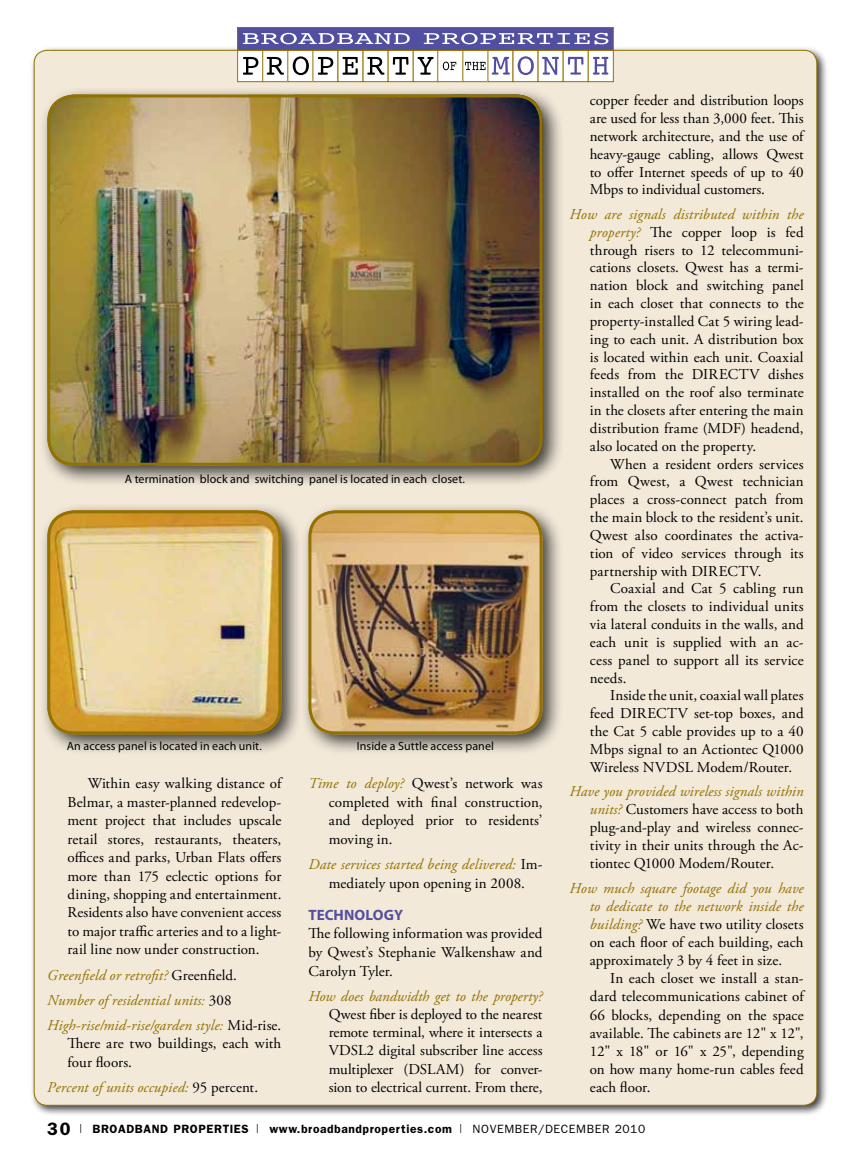
<style>
.page{position:relative;width:851px;height:1161px;background:#fff}
.page>*{position:absolute;margin:0;border:0;box-sizing:border-box;transform-origin:0 0}
.t1{font:15px/17.9px "Adobe Garamond Pro";letter-spacing:.005em;color:#000;text-align:justify}
.t2{font:italic 15px/25.2px "Adobe Garamond Pro";letter-spacing:.005em;color:#937100}
.t3{font:700 15px "Myriad Pro";letter-spacing:.005em;color:#524fa1}
.t4{font:12px "Myriad Pro";letter-spacing:.01em;color:#000}
.t5{font:600 12px "Franklin Gothic";letter-spacing:.05em;color:#000}
.s1{font-style:normal;color:#000}
.s2{font-style:italic;color:#937100}
.s3{font-size:18px}
.s4{font-family:"Helvetica";font-weight:300;font-stretch:condensed}
.s5{font-weight:400}
</style>
<div class="page">
<div style="left:29px;top:45px;width:799px;height:1072px;background:#000;opacity:.75"></div>
<div style="left:34px;top:50px;width:782px;height:1055px;background:#f2e9d9;border-radius:13px"></div>
<div style="left:237px;top:50px;width:26px;height:32px;background:#fff"></div>
<div style="left:237px;top:50px;width:26px;height:32px;border:1px solid #937100"></div>
<div style="left:263px;top:50px;width:25px;height:32px;background:#fff"></div>
<div style="left:262px;top:50px;width:26px;height:32px;border:1px solid #937100"></div>
<div style="left:288px;top:50px;width:25px;height:32px;background:#fff"></div>
<div style="left:287px;top:50px;width:26px;height:32px;border:1px solid #937100"></div>
<div style="left:313px;top:50px;width:25px;height:32px;background:#fff"></div>
<div style="left:312px;top:50px;width:26px;height:32px;border:1px solid #937100"></div>
<div style="left:338px;top:50px;width:25px;height:32px;background:#fff"></div>
<div style="left:337px;top:50px;width:26px;height:32px;border:1px solid #937100"></div>
<div style="left:363px;top:50px;width:25px;height:32px;background:#fff"></div>
<div style="left:388px;top:50px;width:25px;height:32px;background:#fff"></div>
<div style="left:413px;top:50px;width:25px;height:32px;background:#fff"></div>
<div style="left:413px;top:50px;width:25px;height:32px;border:1px solid #937100"></div>
<div style="left:438px;top:50px;width:25px;height:32px;background:#fff"></div>
<div style="left:437px;top:50px;width:26px;height:32px;border:1px solid #937100"></div>
<div style="left:463px;top:50px;width:25px;height:32px;background:#fff"></div>
<div style="left:462px;top:50px;width:26px;height:32px;border:1px solid #937100"></div>
<div style="left:488px;top:50px;width:25px;height:32px;background:#fff"></div>
<div style="left:487px;top:50px;width:26px;height:32px;border:1px solid #937100"></div>
<div style="left:513px;top:50px;width:25px;height:32px;background:#fff"></div>
<div style="left:538px;top:50px;width:25px;height:32px;background:#fff"></div>
<div style="left:563px;top:50px;width:25px;height:32px;background:#fff"></div>
<div style="left:588px;top:50px;width:25px;height:32px;background:#fff"></div>
<div style="left:588px;top:50px;width:25px;height:32px;border:1px solid #937100"></div>
<svg style="left:243px;top:57px;width:15px;height:18px"></svg>
<svg style="left:267px;top:57px;width:17px;height:18px"></svg>
<svg style="left:293px;top:56px;width:16px;height:19px"></svg>
<svg style="left:318px;top:57px;width:15px;height:18px"></svg>
<svg style="left:342px;top:57px;width:15px;height:18px"></svg>
<svg style="left:367px;top:57px;width:17px;height:18px"></svg>
<svg style="left:393px;top:57px;width:15px;height:18px"></svg>
<svg style="left:417px;top:57px;width:16px;height:18px"></svg>
<svg style="left:491px;top:57px;width:19px;height:18px"></svg>
<svg style="left:517px;top:56px;width:17px;height:19px"></svg>
<svg style="left:542px;top:57px;width:17px;height:18px"></svg>
<svg style="left:568px;top:57px;width:15px;height:18px"></svg>
<svg style="left:593px;top:57px;width:15px;height:18px"></svg>
<svg style="left:465px;top:62px;width:20px;height:8px"></svg>
<svg style="left:443px;top:62px;width:13px;height:8px"></svg>
<div style="left:237px;top:27px;width:376px;height:23px;background:#524fa1"></div>
<div style="left:237px;top:27px;width:376px;height:24px;border:1px solid #937100"></div>
<svg style="left:243px;top:33px;width:166px;height:11px"></svg>
<svg style="left:423px;top:33px;width:185px;height:11px"></svg>
<div style="left:299px;top:501px;width:265px;height:255px;background:#000;opacity:.75"></div>
<img style="left:308px;top:510px;width:234px;height:224px">
<div style="left:308px;top:510px;width:234px;height:224px;border:3px solid #937100;border-radius:26px"></div>
<div style="left:38px;top:501px;width:265px;height:255px;background:#000;opacity:.75"></div>
<img style="left:47px;top:510px;width:234px;height:224px">
<div style="left:47px;top:510px;width:234px;height:224px;border:3px solid #937100;border-radius:26px"></div>
<div style="left:38px;top:85px;width:526px;height:402px;background:#000;opacity:.75"></div>
<img style="left:47px;top:94px;width:495px;height:372px">
<div style="left:47px;top:94px;width:495px;height:372px;border:3px solid #937100;border-radius:26px"></div>
<p class="t4" style="left:125px;top:472px;width:342px">A termination block and switching panel is located in each closet.</p>
<p class="t4" style="left:67px;top:740px;width:196px">An access panel is located in each unit.</p>
<p class="t4" style="left:357px;top:740px;width:139px">Inside a Suttle access panel</p>
<p class="t1" style="left:67px;top:775px;width:215px;line-height:18.5px;text-indent:20px">Within easy walking distance of Belmar, a master-planned redevelop&shy;ment project that includes upscale retail stores, restaurants, theaters, offices and parks, Urban Flats offers more than 175 eclectic options for dining, shopping and entertainment.<br>Residents also have convenient access to major traffic arteries and to a light&shy;rail line now under construction.</p>
<p class="t2" style="left:47px;top:963px;width:235px">Greenfield or retrofit? <span class="s1">Greenfield.<br></span>Number of residential units: <span class="s1">308<br></span>High-rise/mid-rise/garden style: <span class="s1">Mid-rise.</span></p>
<p class="t1" style="left:67px;top:1035px;width:215px;line-height:18.5px">There are two buildings, each with four floors.</p>
<p class="t2" style="left:47px;top:1075px;width:212px">Percent of units occupied: <span class="s1">95 percent.</span></p>
<p class="t1" style="left:328px;top:775px;width:215px;line-height:18.6px;text-indent:-20px"><span class="s2">Time to deploy?</span> Qwest’s network was completed with final construction, and deployed prior to residents’ moving in.</p>
<p class="t2" style="left:308px;top:856px;width:235px;line-height:18.6px;text-align:center">Date services started being delivered: <span class="s1">Im&shy;mediately upon opening in 2008.</span></p>
<p class="t3" style="left:308px;top:906px;width:96px">TECHNOLOGY</p>
<p class="t1" style="left:308px;top:925px;width:235px;line-height:18.6px">The following information was provided by Qwest’s Stephanie Walkenshaw and Carolyn Tyler.</p>
<p class="t2" style="left:308px;top:984px;width:235px">How does bandwidth get to the property?</p>
<p class="t1" style="left:328px;top:1005px;width:215px;line-height:18.3px">Qwest fiber is deployed to the nearest remote terminal, where it intersects a VDSL2 digital subscriber line access multiplexer (DSLAM) for conver&shy;sion to electrical current. From there,</p>
<p class="t1" style="left:589px;top:92px;width:215px">copper feeder and distribution loops are used for less than 3,000 feet. This network architecture, and the use of heavy-gauge cabling, allows Qwest to offer Internet speeds of up to 40<br>Mbps to individual customers.</p>
<p class="t1" style="left:589px;top:206px;width:215px;text-indent:-20px"><span class="s2">How are signals distributed within the property?</span> The copper loop is fed through risers to 12 telecommuni&shy;cations closets. Qwest has a termi&shy;nation block and switching panel in each closet that connects to the property-installed Cat 5 wiring lead&shy;ing to each unit. A distribution box is located within each unit. Coaxial feeds from the DIRECTV dishes installed on the roof also terminate in the closets after entering the main distribution frame (MDF) headend, also located on the property.</p>
<p class="t1" style="left:589px;top:455px;width:215px;text-indent:20px">When a resident orders services from Qwest, a Qwest technician places a cross-connect patch from the main block to the resident’s unit.<br>Qwest also coordinates the activa&shy;tion of video services through its partnership with DIRECTV.</p>
<p class="t1" style="left:589px;top:580px;width:215px;text-indent:20px">Coaxial and Cat 5 cabling run from the closets to individual units via lateral conduits in the walls, and each unit is supplied with an ac&shy;cess panel to support all its service needs.</p>
<p class="t1" style="left:589px;top:687px;width:215px;text-indent:20px">Inside the unit, coaxial wall plates feed DIRECTV set-top boxes, and the Cat 5 cable provides up to a 40<br>Mbps signal to an Actiontec Q1000<br>Wireless NVDSL Modem/Router.</p>
<p class="t1" style="left:589px;top:783px;width:215px;text-indent:-20px"><span class="s2">Have you provided wireless signals within units?</span> Customers have access to both plug-and-play and wireless connec&shy;tivity in their units through the Ac&shy;tiontec Q1000 Modem/Router.</p>
<p class="t1" style="left:589px;top:879px;width:215px;text-indent:-20px"><span class="s2">How much square footage did you have to dedicate to the network inside the building?</span> We have two utility closets on each floor of each building, each approximately 3 by 4 feet in size.</p>
<p class="t1" style="left:589px;top:970px;width:215px;text-indent:20px">In each closet we install a stan&shy;dard telecommunications cabinet of 66 blocks, depending on the space available. The cabinets are 12" x 12", 12" x 18" or 16" x 25", depending on how many home-run cables feed each floor.</p>
<p class="t5" style="left:47px;top:1122px;width:599px"><span class="s3">30</span> <span class="s4">|</span> BROADBAND PROPERTIES <span class="s4">|</span> www.broadbandproperties.com <span class="s4">|</span> <span class="s5">NOVEMBER/DECEMBER 2010</span></p>
</div>
